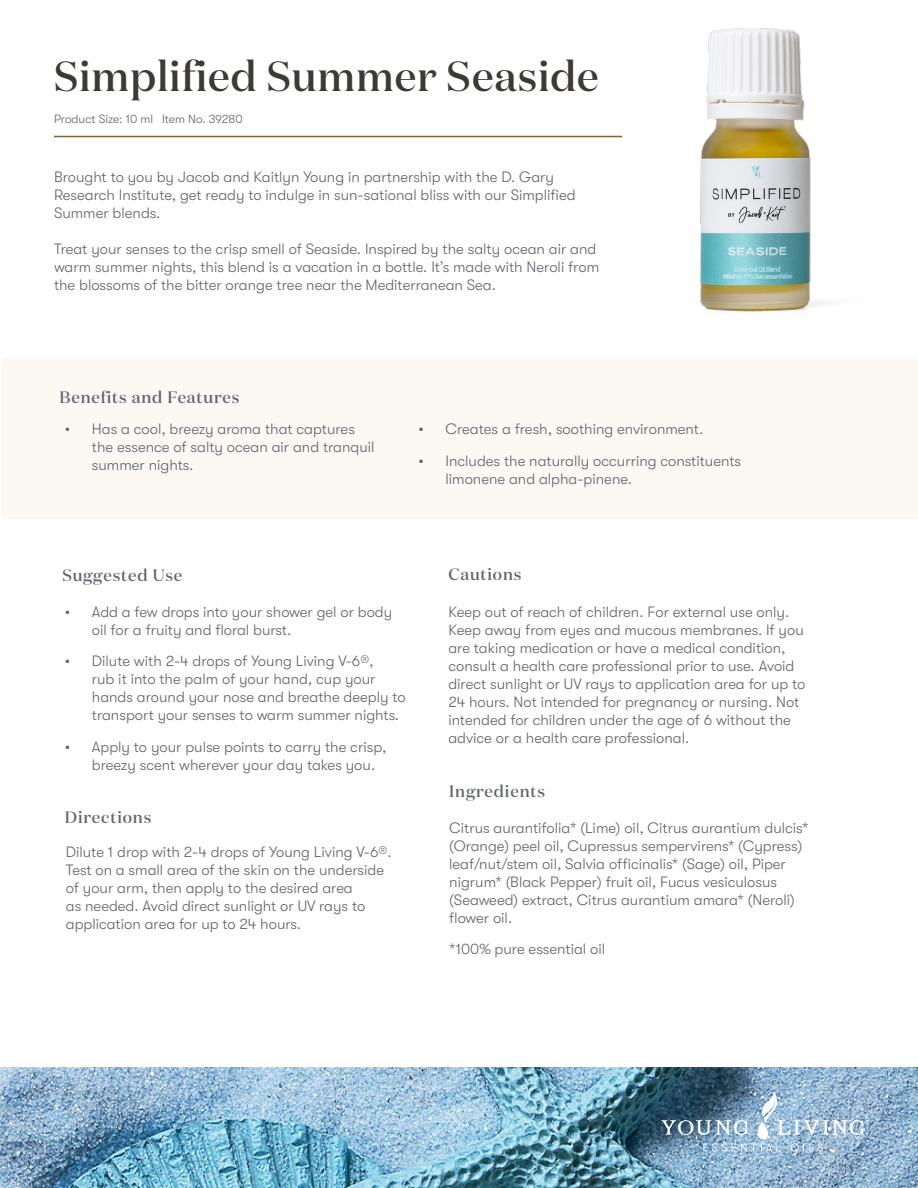
<style>
.page{position:relative;width:918px;height:1188px;background:#fff}
.page>*{position:absolute;margin:0;border:0;box-sizing:border-box;transform-origin:0 0}
.t1{font:500 42px "Domaine Display";letter-spacing:.02em;color:#3d3936}
.t2{font:500 16.5px "Domaine Display";letter-spacing:.05em;color:#61646a}
.t3{font:300 15px/18px "GT Walsheim Pro";color:#61646a}
.t4{font:300 12px "GT Walsheim Pro";color:#61646a}
</style>
<div class="page">
<img style="left:0;top:1067px;width:918px;height:121px">
<div style="left:2px;top:358px;width:916px;height:161px;background:#fcf8f4"></div>
<svg style="left:661px;top:1092px;width:208px;height:60px;background:#86a4bb"></svg>
<hr style="left:54px;top:136px;width:568px;height:1px;background:#80623b">
<img style="left:580px;top:28px;width:246px;height:284px">
<h1 class="t1" style="left:54px;top:49px;width:546px">Simplified Summer Seaside</h1>
<p class="t4" style="left:54px;top:112px;width:190px">Product Size: 10 ml Item No. 39280</p>
<p class="t3" style="left:54px;top:168px;width:523px">Brought to you by Jacob and Kaitlyn Young in partnership with the D. Gary<br>Research Institute, get ready to indulge in sun-sational bliss with our Simplified<br>Summer blends.</p>
<p class="t3" style="left:54px;top:240px;width:547px">Treat your senses to the crisp smell of Seaside. Inspired by the salty ocean air and warm summer nights, this blend is a vacation in a bottle. It’s made with Neroli from the blossoms of the bitter orange tree near the Mediterranean Sea.</p>
<p class="t2" style="left:59px;top:387px;width:182px">Benefits and Features</p>
<p class="t3" style="left:92px;top:420px;width:284px;text-indent:-27px">• Has a cool, breezy aroma that captures the essence of salty ocean air and tranquil summer nights.</p>
<p class="t3" style="left:419px;top:420px;width:286px">• Creates a fresh, soothing environment.</p>
<p class="t3" style="left:446px;top:452px;width:297px;text-indent:-27px">• Includes the naturally occurring constituents limonene and alpha-pinene.</p>
<p class="t2" style="left:62px;top:565px;width:121px">Suggested Use</p>
<p class="t3" style="left:92px;top:603px;width:302px;text-indent:-27px">• Add a few drops into your shower gel or body oil for a fruity and floral burst.</p>
<p class="t3" style="left:92px;top:652px;width:315px;text-indent:-27px">• Dilute with 2-4 drops of Young Living V-6®,<br>rub it into the palm of your hand, cup your hands around your nose and breathe deeply to transport your senses to warm summer nights.</p>
<p class="t3" style="left:92px;top:738px;width:296px;text-indent:-27px">• Apply to your pulse points to carry the crisp, breezy scent wherever your day takes you.</p>
<p class="t2" style="left:65px;top:807px;width:88px">Directions</p>
<p class="t3" style="left:66px;top:843px;width:327px">Dilute 1 drop with 2-4 drops of Young Living V-6®.<br>Test on a small area of the skin on the underside of your arm, then apply to the desired area<br>as needed. Avoid direct sunlight or UV rays to application area for up to 24 hours.</p>
<p class="t2" style="left:448px;top:564px;width:75px">Cautions</p>
<p class="t3" style="left:448px;top:603px;width:359px">Keep out of reach of children. For external use only.<br>Keep away from eyes and mucous membranes. If you are taking medication or have a medical condition, consult a health care professional prior to use. Avoid direct sunlight or UV rays to application area for up to 24 hours. Not intended for pregnancy or nursing. Not intended for children under the age of 6 without the advice or a health care professional.</p>
<p class="t2" style="left:449px;top:781px;width:97px">Ingredients</p>
<p class="t3" style="left:449px;top:819px;width:361px">Citrus aurantifolia* (Lime) oil, Citrus aurantium dulcis* (Orange) peel oil, Cupressus sempervirens* (Cypress) leaf/nut/stem oil, Salvia officinalis* (Sage) oil, Piper nigrum* (Black Pepper) fruit oil, Fucus vesiculosus (Seaweed) extract, Citrus aurantium amara* (Neroli) flower oil.</p>
<p class="t3" style="left:449px;top:940px;width:157px">*100% pure essential oil</p>
</div>
